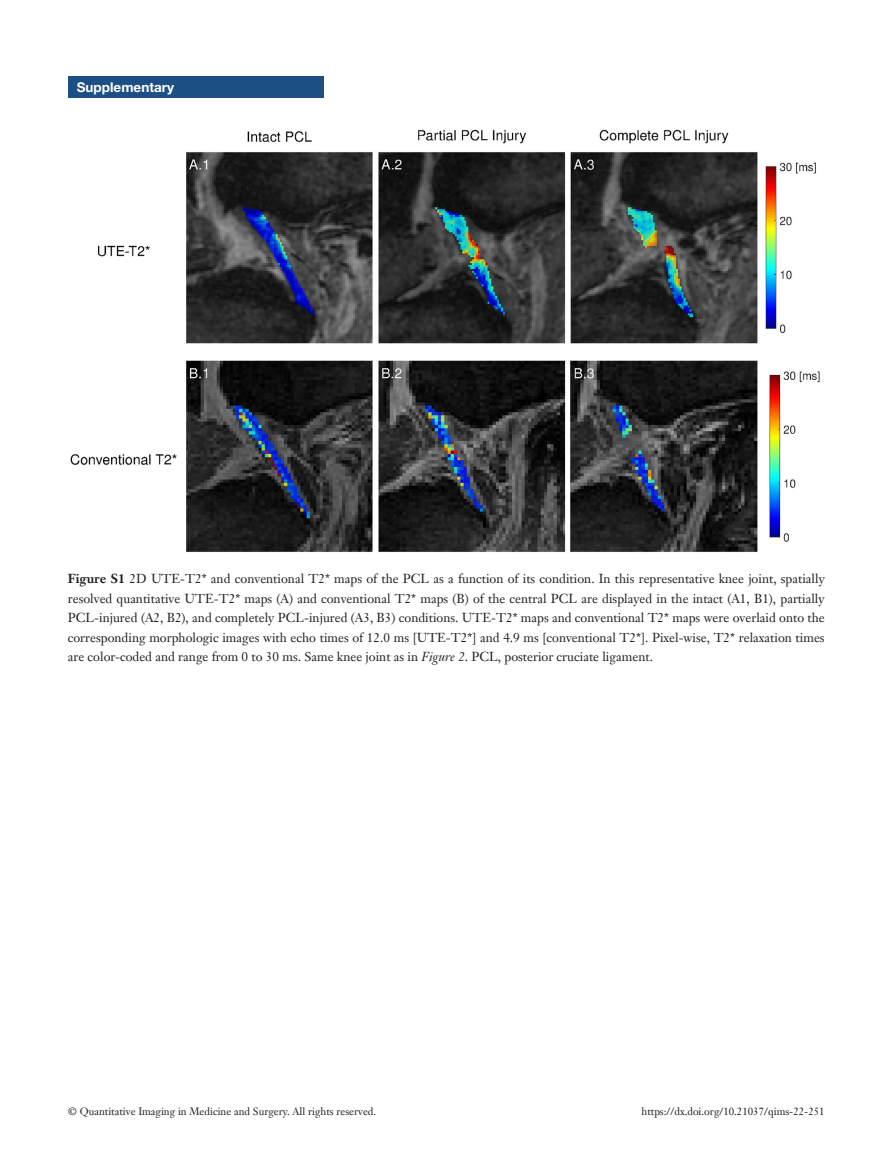
<style>
.page{position:relative;width:893px;height:1170px;background:#fff}
.page>*{position:absolute;margin:0;border:0;box-sizing:border-box;transform-origin:0 0}
.栏目{font:700 13.5px "Helvetica Neue LT Pro";color:#fff}
.t1{font:12.75px/19.5px "Janson Text LT";color:#231f20;text-align:justify}
.t2{font:10.5px "Janson Text LT";color:#231f20}
.s1{font-weight:700}
.s2{font-style:italic}
</style>
<div class="page">
<div style="left:68px;top:77px;width:256px;height:21px;background:#1c5085"></div>
<img style="left:70px;top:129px;width:750px;height:423px">
<p class="栏目" style="left:77px;top:79px;width:99px">Supplementary</p>
<p class="t1" style="left:68px;top:569px;width:758px"><span class="s1">Figure S1</span> 2D UTE-T2* and conventional T2* maps of the PCL as a function of its condition. In this representative knee joint, spatially resolved quantitative UTE-T2* maps (A) and conventional T2* maps (B) of the central PCL are displayed in the intact (A1, B1), partially PCL-injured (A2, B2), and completely PCL-injured (A3, B3) conditions. UTE-T2* maps and conventional T2* maps were overlaid onto the corresponding morphologic images with echo times of 12.0 ms [UTE-T2*] and 4.9 ms [conventional T2*]. Pixel-wise, T2* relaxation times are color-coded and range from 0 to 30 ms. Same knee joint as in <span class="s2">Figure 2</span>. PCL, posterior cruciate ligament.</p>
<p class="t2" style="left:68px;top:1104px;width:310px">© Quantitative Imaging in Medicine and Surgery. All rights reserved.</p>
<p class="t2" style="left:641px;top:1104px;width:185px">https://dx.doi.org/10.21037/qims-22-251</p>
</div>
